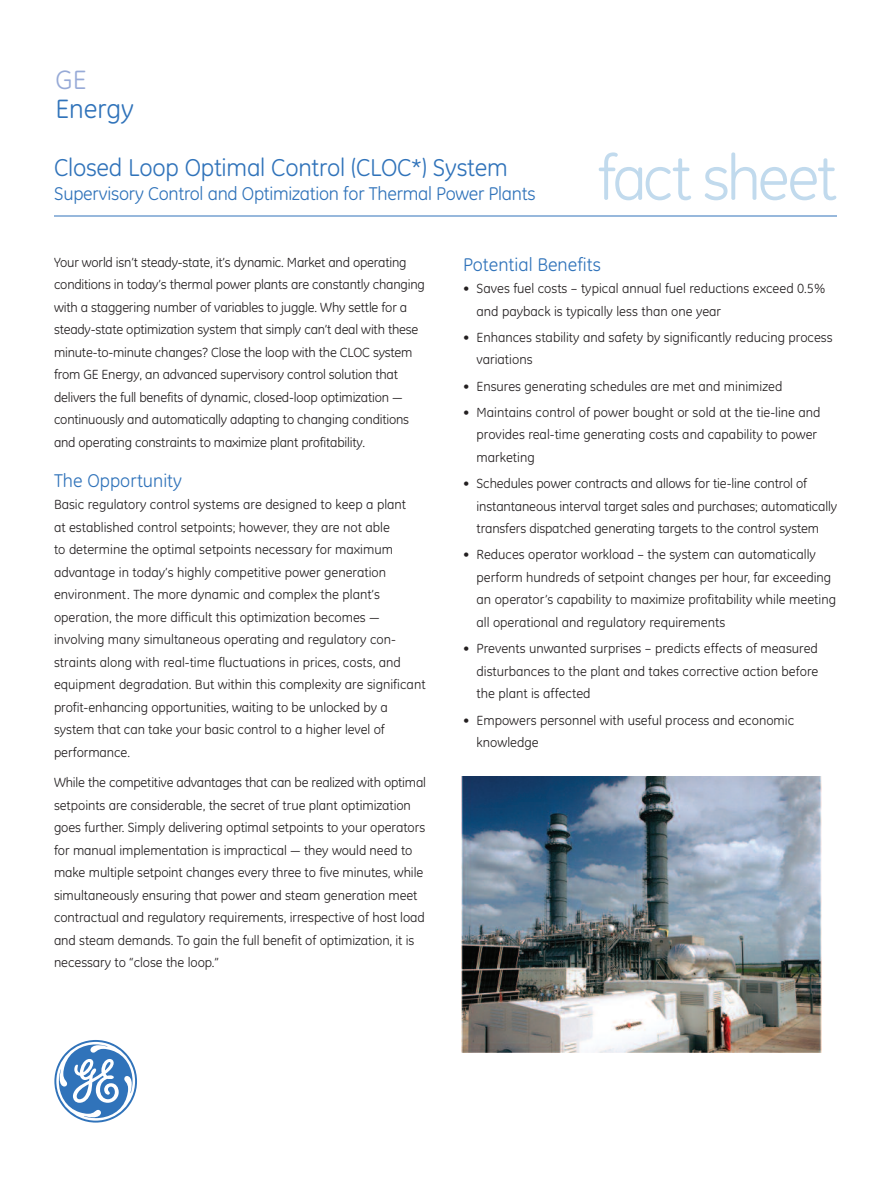
<style>
.page{position:relative;width:891px;height:1188px;background:#fff}
.page>*{position:absolute;margin:0;border:0;box-sizing:border-box;transform-origin:0 0}
.t1{font:63px "GE Inspira";letter-spacing:-.055em;color:#c1daed}
.t2{font:27px "GE Inspira";color:#3073ba}
.t3{font:27px "GE Inspira";color:#97aad7}
.t4{font:24.75px "GE Inspira";letter-spacing:-.01em;color:#3073ba}
.t5{font:18.75px "GE Inspira";letter-spacing:-.015em;color:#3073ba}
.t6{font:13.5px/22.5px "GE Inspira";letter-spacing:-.005em;color:#231f20}
</style>
<div class="page">
<img style="left:461px;top:777px;width:361px;height:275px">
<svg style="left:54px;top:1040px;width:83px;height:83px"></svg>
<hr style="left:54px;top:216px;width:783px;height:1px;background:#3073ba">
<h2 class="t3" style="left:56px;top:71px;width:32px">GE</h2>
<h2 class="t2" style="left:56px;top:99px;width:80px">Energy</h2>
<h3 class="t4" style="left:54px;top:159px;width:455px">Closed Loop Optimal Control (CLOC*) System</h3>
<h3 class="t5" style="left:54px;top:187px;width:483px">Supervisory Control and Optimization for Thermal Power Plants</h3>
<h1 class="t1" style="left:598px;top:157px;width:241px">fact sheet</h1>
<p class="t6" style="left:54px;top:252px;width:372px">Your world isn’t steady-state, it’s dynamic. Market and operating conditions in today’s thermal power plants are constantly changing with a staggering number of variables to juggle. Why settle for a steady-state optimization system that simply can’t deal with these minute-to-minute changes? Close the loop with the CLOC system from GE Energy, an advanced supervisory control solution that delivers the full benefits of dynamic, closed-loop optimization — continuously and automatically adapting to changing conditions and operating constraints to maximize plant profitability.</p>
<h3 class="t5" style="left:54px;top:474px;width:130px">The Opportunity</h3>
<p class="t6" style="left:54px;top:495px;width:373px">Basic regulatory control systems are designed to keep a plant<br>at established control setpoints; however, they are not able<br>to determine the optimal setpoints necessary for maximum advantage in today’s highly competitive power generation environment. The more dynamic and complex the plant’s operation, the more difficult this optimization becomes — involving many simultaneous operating and regulatory con&shy;straints along with real-time fluctuations in prices, costs, and equipment degradation. But within this complexity are significant profit-enhancing opportunities, waiting to be unlocked by a system that can take your basic control to a higher level of performance.</p>
<p class="t6" style="left:54px;top:773px;width:373px">While the competitive advantages that can be realized with optimal setpoints are considerable, the secret of true plant optimization goes further. Simply delivering optimal setpoints to your operators for manual implementation is impractical — they would need to make multiple setpoint changes every three to five minutes, while simultaneously ensuring that power and steam generation meet contractual and regulatory requirements, irrespective of host load and steam demands. To gain the full benefit of optimization, it is necessary to “close the loop.”</p>
<h3 class="t5" style="left:463px;top:258px;width:139px">Potential Benefits</h3>
<p class="t6" style="left:477px;top:279px;width:350px;text-indent:-14px">• Saves fuel costs – typical annual fuel reductions exceed 0.5% and payback is typically less than one year</p>
<p class="t6" style="left:477px;top:327px;width:358px;text-indent:-13px">• Enhances stability and safety by significantly reducing process variations</p>
<p class="t6" style="left:463px;top:376px;width:321px">• Ensures generating schedules are met and minimized</p>
<p class="t6" style="left:477px;top:402px;width:345px;text-indent:-13px">• Maintains control of power bought or sold at the tie-line and provides real-time generating costs and capability to power marketing</p>
<p class="t6" style="left:477px;top:474px;width:362px;text-indent:-13px">• Schedules power contracts and allows for tie-line control of instantaneous interval target sales and purchases; automatically transfers dispatched generating targets to the control system</p>
<p class="t6" style="left:477px;top:545px;width:361px;text-indent:-14px">• Reduces operator workload – the system can automatically perform hundreds of setpoint changes per hour, far exceeding an operator’s capability to maximize profitability while meeting all operational and regulatory requirements</p>
<p class="t6" style="left:477px;top:639px;width:343px;text-align:justify;text-indent:-14px">• Prevents unwanted surprises – predicts effects of measured disturbances to the plant and takes corrective action before the plant is affected</p>
<p class="t6" style="left:477px;top:710px;width:319px;text-indent:-13px">• Empowers personnel with useful process and economic knowledge</p>
</div>
